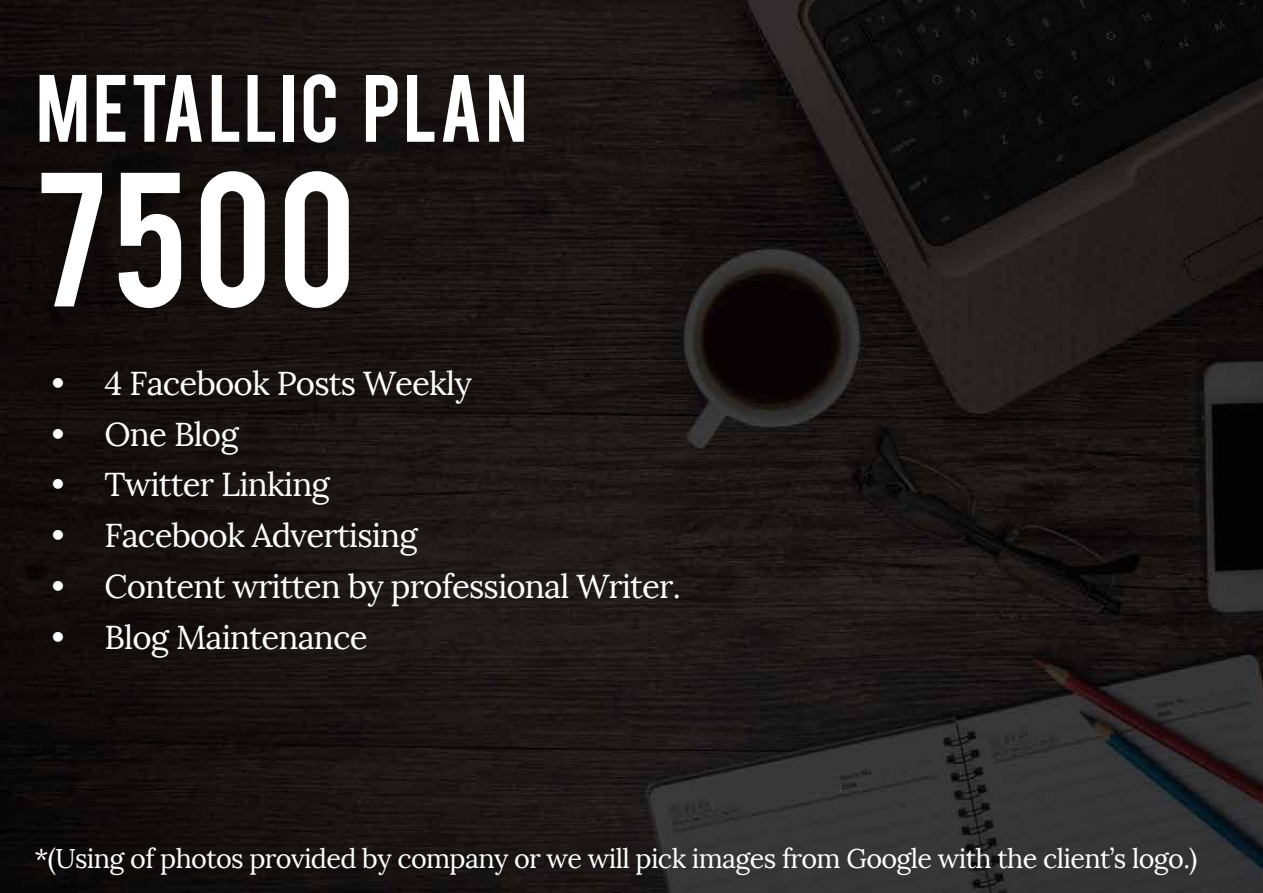
<style>
.page{position:relative;width:1263px;height:893px;background:#fff}
.page>*{position:absolute;margin:0;border:0;box-sizing:border-box;transform-origin:0 0}
.t1{font:150px "Bebas";color:#fff}
.t2{font:75px "Bebas";letter-spacing:.025em;color:#fff}
.t3{font:33px "Lora";letter-spacing:-.025em;color:#fff}
.t4{font:27px "Lora";letter-spacing:-.025em;color:#fff}
</style>
<div class="page">
<img style="left:0;top:0;width:1263px;height:893px">
<h2 class="t2" style="left:36px;top:54px;width:493px">METALLIC PLAN</h2>
<h1 class="t1" style="left:35px;top:131px;width:323px">7500</h1>
<p class="t3" style="left:51px;top:363px;width:422px">• 4 Facebook Posts Weekly</p>
<p class="t3" style="left:51px;top:414px;width:189px">• One Blog</p>
<p class="t3" style="left:51px;top:465px;width:280px">• Twitter Linking</p>
<p class="t3" style="left:51px;top:516px;width:368px">• Facebook Advertising</p>
<p class="t3" style="left:51px;top:567px;width:631px">• Content written by professional Writer.</p>
<p class="t3" style="left:51px;top:617px;width:318px">• Blog Maintenance</p>
<p class="t4" style="left:35px;top:842px;width:1164px">*(Using of photos provided by company or we will pick images from Google with the client’s logo.)</p>
</div>
